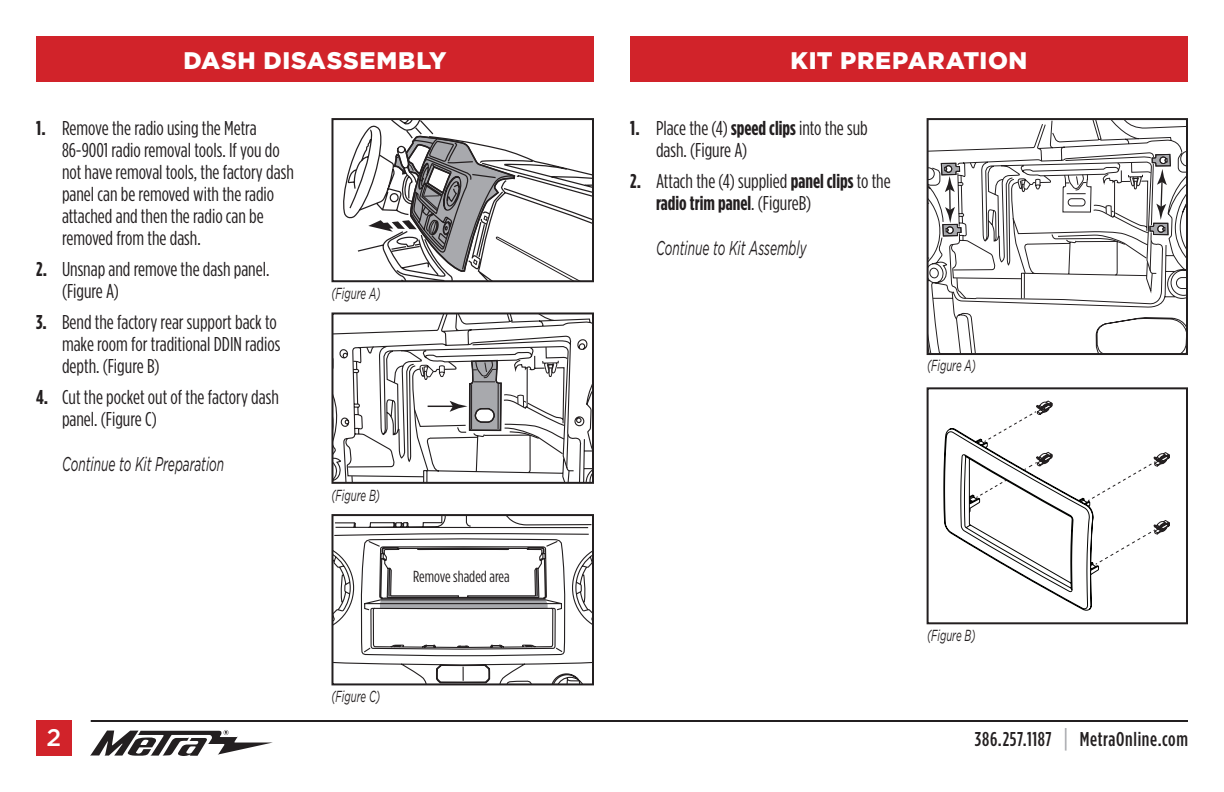
<style>
.page{position:relative;width:1224px;height:792px;background:#fff}
.page>*{position:absolute;margin:0;border:0;box-sizing:border-box;transform-origin:0 0}
.t1{font:900 24px "Gotham";letter-spacing:.03em;color:#fff}
.t2{font:500 24px "Gotham";color:#fff}
.t3{font:20px/22px "Gotham Condensed";color:#231f20}
.t4{font:italic 20px "Gotham";color:#231f20;scale:.6 1}
.t5{font:500 20px "Gotham Condensed";letter-spacing:.03em;color:#231f20}
.t6{font:italic 16px "Gotham";color:#231f20;scale:.6 1}
.t7{font:16px "Gotham Condensed";color:#231f20}
.s1{font-weight:700}
.s2{font-size:26px;color:#a8a9ad}
</style>
<div class="page">
<div style="left:36px;top:36px;width:1152px;height:45px;background:#d1232a"></div>
<svg style="left:90px;top:730px;width:183px;height:26px"></svg>
<hr style="left:91px;top:720px;width:1097px;height:2px;background:#231f20">
<div style="left:36px;top:720px;width:36px;height:36px;background:#d1232a"></div>
<div style="left:594px;top:35px;width:36px;height:47px;background:#fff"></div>
<svg style="left:943px;top:401px;width:227px;height:210px"></svg>
<div style="left:927px;top:387px;width:261px;height:237px;border:2px solid #231f20"></div>
<svg style="left:930px;top:126px;width:255px;height:226px"></svg>
<svg style="left:932px;top:121px;width:239px;height:231px"></svg>
<div style="left:927px;top:118px;width:261px;height:237px;border:2px solid #231f20"></div>
<svg style="left:343px;top:121px;width:248px;height:158px"></svg>
<div style="left:331px;top:118px;width:263px;height:164px;border:2px solid #231f20"></div>
<svg style="left:575px;top:318px;width:16px;height:163px"></svg>
<svg style="left:334px;top:315px;width:241px;height:166px"></svg>
<div style="left:331px;top:312px;width:263px;height:172px;border:2px solid #231f20"></div>
<svg style="left:334px;top:517px;width:257px;height:165px"></svg>
<div style="left:331px;top:514px;width:263px;height:171px;border:2px solid #231f20"></div>
<p class="t1" style="left:183px;top:46px;width:265px">DASH DISASSEMBLY</p>
<p class="t1" style="left:791px;top:46px;width:238px">KIT PREPARATION</p>
<p class="t3" style="left:62px;top:117px;width:233px;text-indent:-26px"><span class="s1">1.</span> Remove the radio using the Metra 86-9001 radio removal tools. If you do not have removal tools, the factory dash panel can be removed with the radio attached and then the radio can be removed from the dash.</p>
<p class="t3" style="left:62px;top:258px;width:209px;text-indent:-26px"><span class="s1">2.</span> Unsnap and remove the dash panel. (Figure A)</p>
<p class="t3" style="left:62px;top:311px;width:220px;text-indent:-26px"><span class="s1">3.</span> Bend the factory rear support back to make room for traditional DDIN radios depth. (Figure B)</p>
<p class="t3" style="left:62px;top:386px;width:218px;text-indent:-26px"><span class="s1">4.</span> Cut the pocket out of the factory dash panel. (Figure C)</p>
<p class="t4" style="left:62px;top:453px;width:272px">Continue to Kit Preparation</p>
<p class="t6" style="left:331px;top:285px;width:83px">(Figure A)</p>
<p class="t6" style="left:331px;top:486px;width:83px">(Figure B)</p>
<p class="t7" style="left:413px;top:568px;width:98px">Remove shaded area</p>
<p class="t6" style="left:331px;top:688px;width:83px">(Figure C)</p>
<p class="t3" style="left:656px;top:117px;width:213px;text-indent:-26px"><span class="s1">1.</span> Place the (4) <span class="s1">speed clips</span> into the sub dash. (Figure A)</p>
<p class="t3" style="left:656px;top:170px;width:236px;text-indent:-26px"><span class="s1">2.</span> Attach the (4) supplied <span class="s1">panel clips</span> to the <span class="s1">radio trim panel</span>. (FigureB)</p>
<p class="t4" style="left:656px;top:237px;width:252px">Continue to Kit Assembly</p>
<p class="t6" style="left:927px;top:357px;width:83px">(Figure A)</p>
<p class="t6" style="left:927px;top:626px;width:83px">(Figure B)</p>
<p class="t2" style="left:47px;top:724px;width:16px">2</p>
<p class="t5" style="left:975px;top:728px;width:215px">386.257.1187 <span class="s2">|</span> MetraOnline.com</p>
</div>
